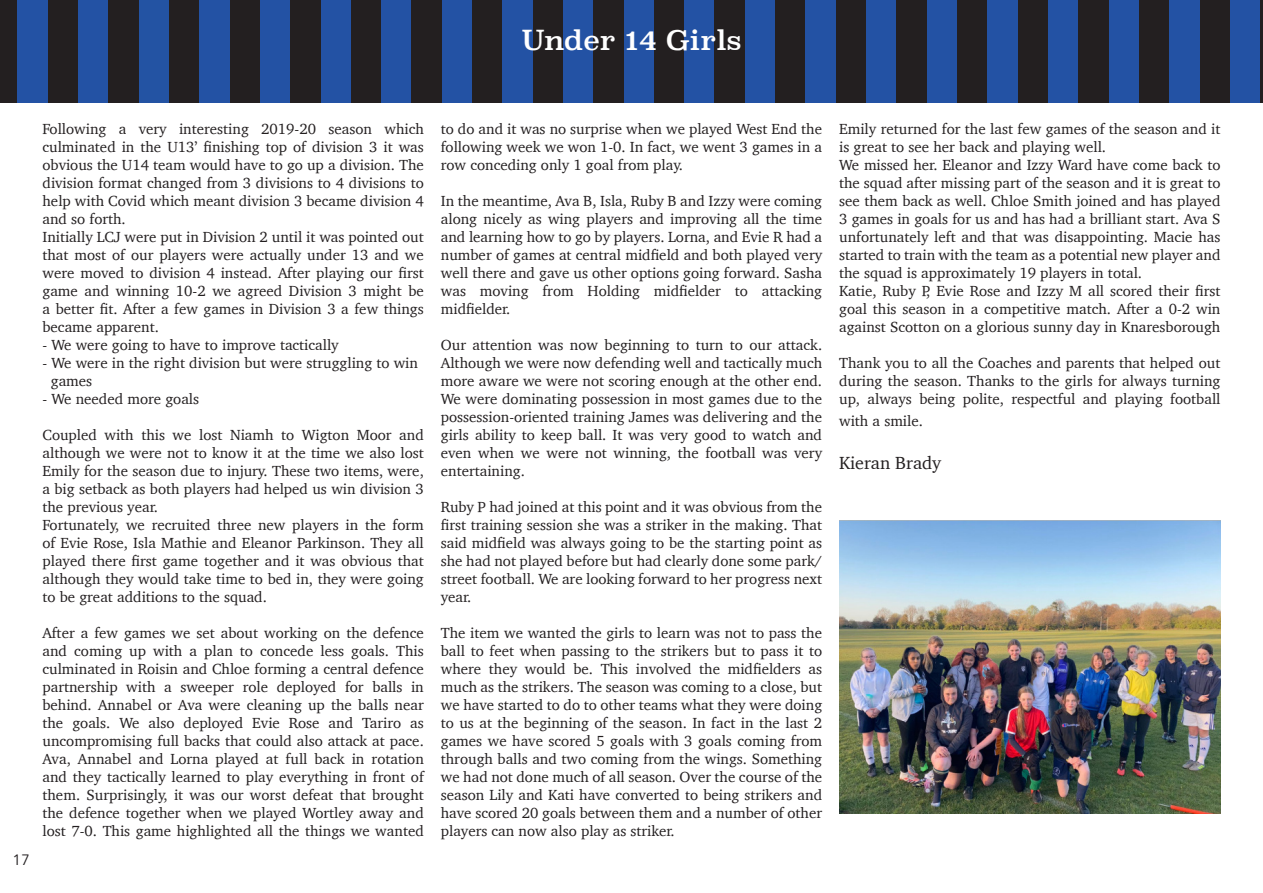
<style>
.page{position:relative;width:1263px;height:893px;background:#fff}
.page>*{position:absolute;margin:0;border:0;box-sizing:border-box;transform-origin:0 0}
.t1{font:27px "Superclarendon";color:#fff}
.t2{font:18px "Charter";color:#231f20}
.t3{font:15px/18px "Charter";color:#231f20;text-align:justify}
.t4{font:15px "Avenir Next";color:#231f20}
</style>
<div class="page">
<div style="left:0;top:0;width:18px;height:103px;background:#231f20"></div>
<div style="left:18px;top:0;width:30px;height:103px;background:#2352a4"></div>
<div style="left:48px;top:0;width:30px;height:103px;background:#231f20"></div>
<div style="left:78px;top:0;width:31px;height:103px;background:#2352a4"></div>
<div style="left:108px;top:0;width:31px;height:103px;background:#231f20"></div>
<div style="left:139px;top:0;width:30px;height:103px;background:#2353a3"></div>
<div style="left:169px;top:0;width:30px;height:103px;background:#231f20"></div>
<div style="left:199px;top:0;width:31px;height:103px;background:#2352a4"></div>
<div style="left:230px;top:0;width:30px;height:103px;background:#231f20"></div>
<div style="left:260px;top:0;width:31px;height:103px;background:#2352a4"></div>
<div style="left:290px;top:0;width:31px;height:103px;background:#231f20"></div>
<div style="left:321px;top:0;width:30px;height:103px;background:#2352a4"></div>
<div style="left:351px;top:0;width:30px;height:103px;background:#231f20"></div>
<div style="left:381px;top:0;width:31px;height:103px;background:#2352a4"></div>
<div style="left:412px;top:0;width:30px;height:103px;background:#231f20"></div>
<div style="left:442px;top:0;width:30px;height:103px;background:#2352a4"></div>
<div style="left:472px;top:0;width:31px;height:103px;background:#231f20"></div>
<div style="left:503px;top:0;width:30px;height:103px;background:#2352a4"></div>
<div style="left:533px;top:0;width:30px;height:103px;background:#231f20"></div>
<div style="left:563px;top:0;width:31px;height:103px;background:#2352a4"></div>
<div style="left:593px;top:0;width:31px;height:103px;background:#231f20"></div>
<div style="left:624px;top:0;width:30px;height:103px;background:#2352a4"></div>
<div style="left:654px;top:0;width:30px;height:103px;background:#231f20"></div>
<div style="left:684px;top:0;width:31px;height:103px;background:#2352a4"></div>
<div style="left:715px;top:0;width:30px;height:103px;background:#231f20"></div>
<div style="left:745px;top:0;width:30px;height:103px;background:#2352a4"></div>
<div style="left:775px;top:0;width:31px;height:103px;background:#231f20"></div>
<div style="left:806px;top:0;width:30px;height:103px;background:#2352a4"></div>
<div style="left:836px;top:0;width:30px;height:103px;background:#231f20"></div>
<div style="left:866px;top:0;width:31px;height:103px;background:#2352a4"></div>
<div style="left:896px;top:0;width:31px;height:103px;background:#231f20"></div>
<div style="left:927px;top:0;width:30px;height:103px;background:#2352a4"></div>
<div style="left:957px;top:0;width:31px;height:103px;background:#231f20"></div>
<div style="left:988px;top:0;width:30px;height:103px;background:#2352a4"></div>
<div style="left:1018px;top:0;width:30px;height:103px;background:#231f20"></div>
<div style="left:1048px;top:0;width:31px;height:103px;background:#2352a4"></div>
<div style="left:1078px;top:0;width:31px;height:103px;background:#231f20"></div>
<div style="left:1109px;top:0;width:30px;height:103px;background:#2352a4"></div>
<div style="left:1139px;top:0;width:30px;height:103px;background:#231f20"></div>
<div style="left:1169px;top:0;width:31px;height:103px;background:#2352a4"></div>
<div style="left:1200px;top:0;width:30px;height:103px;background:#231f20"></div>
<div style="left:1230px;top:0;width:31px;height:103px;background:#2352a4"></div>
<hr style="left:1260px;top:0;width:3px;height:103px;background:#231f20">
<img style="left:839px;top:521px;width:381px;height:292px">
<p class="t1" style="left:521px;top:22px;width:222px">Under 14 Girls</p>
<p class="t4" style="left:13px;top:848px;width:19px">17</p>
<p class="t3" style="left:43px;top:120px;width:383px">Following a very interesting 2019-20 season which culminated in the U13’ finishing top of division 3 it was obvious the U14 team would have to go up a division. The division format changed from 3 divisions to 4 divisions to help with Covid which meant division 3 became division 4 and so forth.</p>
<p class="t3" style="left:43px;top:228px;width:383px">Initially LCJ were put in Division 2 until it was pointed out that most of our players were actually under 13 and we were moved to division 4 instead. After playing our first game and winning 10-2 we agreed Division 3 might be a better fit. After a few games in Division 3 a few things became apparent.</p>
<p class="t3" style="left:43px;top:336px;width:298px">- We were going to have to improve tactically</p>
<p class="t3" style="left:43px;top:354px;width:377px">- We were in the right division but were struggling to win</p>
<p class="t3" style="left:51px;top:372px;width:43px">games</p>
<p class="t3" style="left:43px;top:390px;width:158px">- We needed more goals</p>
<p class="t3" style="left:43px;top:426px;width:383px">Coupled with this we lost Niamh to Wigton Moor and although we were not to know it at the time we also lost Emily for the season due to injury. These two items, were, a big setback as both players had helped us win division 3 the previous year.</p>
<p class="t3" style="left:43px;top:516px;width:383px">Fortunately, we recruited three new players in the form of Evie Rose, Isla Mathie and Eleanor Parkinson. They all played there first game together and it was obvious that although they would take time to bed in, they were going to be great additions to the squad.</p>
<p class="t3" style="left:43px;top:624px;width:383px">After a few games we set about working on the defence and coming up with a plan to concede less goals. This culminated in Roisin and Chloe forming a central defence partnership with a sweeper role deployed for balls in behind. Annabel or Ava were cleaning up the balls near the goals. We also deployed Evie Rose and Tariro as uncompromising full backs that could also attack at pace.<br>Ava, Annabel and Lorna played at full back in rotation and they tactically learned to play everything in front of them. Surprisingly, it was our worst defeat that brought the defence together when we played Wortley away and lost 7-0. This game highlighted all the things we wanted</p>
<p class="t3" style="left:441px;top:120px;width:383px">to do and it was no surprise when we played West End the following week we won 1-0. In fact, we went 3 games in a</p>
<p class="t3" style="left:441px;top:156px;width:244px">row conceding only 1 goal from play.</p>
<p class="t3" style="left:441px;top:192px;width:383px">In the meantime, Ava B, Isla, Ruby B and Izzy were coming along nicely as wing players and improving all the time and learning how to go by players. Lorna, and Evie R had a number of games at central midfield and both played very well there and gave us other options going forward. Sasha</p>
<p class="t3" style="left:441px;top:282px;width:383px">was moving from Holding midfielder to attacking midfielder.</p>
<p class="t3" style="left:441px;top:336px;width:383px">Our attention was now beginning to turn to our attack.<br>Although we were now defending well and tactically much more aware we were not scoring enough at the other end.<br>We were dominating possession in most games due to the possession-oriented training James was delivering and the girls ability to keep ball. It was very good to watch and even when we were not winning, the football was very entertaining.</p>
<p class="t3" style="left:441px;top:498px;width:383px">Ruby P had joined at this point and it was obvious from the first training session she was a striker in the making. That said midfield was always going to be the starting point as she had not played before but had clearly done some park/ street football. We are looking forward to her progress next</p>
<p class="t3" style="left:441px;top:588px;width:32px">year.</p>
<p class="t3" style="left:441px;top:624px;width:383px">The item we wanted the girls to learn was not to pass the ball to feet when passing to the strikers but to pass it to where they would be. This involved the midfielders as much as the strikers. The season was coming to a close, but we have started to do to other teams what they were doing to us at the beginning of the season. In fact in the last 2 games we have scored 5 goals with 3 goals coming from through balls and two coming from the wings. Something we had not done much of all season. Over the course of the season Lily and Kati have converted to being strikers and have scored 20 goals between them and a number of other players can now also play as striker.</p>
<p class="t3" style="left:839px;top:120px;width:383px">Emily returned for the last few games of the season and it is great to see her back and playing well.</p>
<p class="t3" style="left:839px;top:156px;width:383px">We missed her. Eleanor and Izzy Ward have come back to the squad after missing part of the season and it is great to see them back as well. Chloe Smith joined and has played 3 games in goals for us and has had a brilliant start. Ava S unfortunately left and that was disappointing. Macie has started to train with the team as a potential new player and the squad is approximately 19 players in total.</p>
<p class="t3" style="left:839px;top:282px;width:383px">Katie, Ruby P, Evie Rose and Izzy M all scored their first goal this season in a competitive match. After a 0-2 win against Scotton on a glorious sunny day in Knaresborough</p>
<p class="t3" style="left:839px;top:354px;width:383px">Thank you to all the Coaches and parents that helped out during the season. Thanks to the girls for always turning up, always being polite, respectful and playing football</p>
<p class="t3" style="left:839px;top:411px;width:85px">with a smile.</p>
<p class="t2" style="left:839px;top:447px;width:104px">Kieran Brady</p>
</div>
